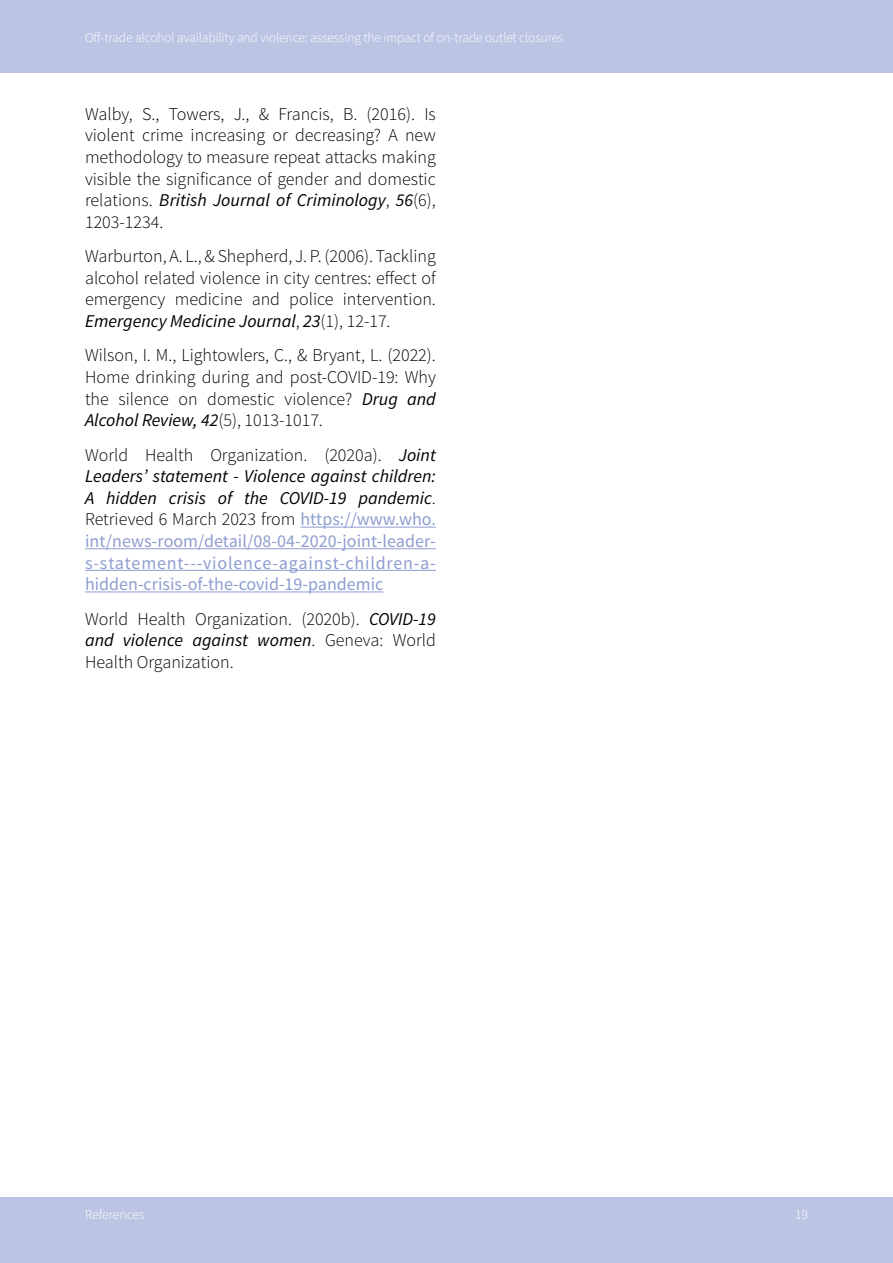
<style>
.page{position:relative;width:893px;height:1263px;background:#fff}
.page>*{position:absolute;margin:0;border:0;box-sizing:border-box;transform-origin:0 0}
.t1{font:300 18px/21.6px "Source Sans Pro";color:#000;text-align:justify}
.t2{font:18px/21.6px "Source Sans Pro";color:#8e9dd0;text-align:justify}
.t3{font:300 13.5px "Source Sans Pro";letter-spacing:-.01em;color:#fff}
.s1{font-weight:400;font-style:italic}
.s2{font-weight:300;color:#000}
.s3{font-style:italic;color:#000}
</style>
<div class="page">
<div style="left:0;top:1197px;width:893px;height:66px;background:#bbc4e3"></div>
<div style="left:0;top:0;width:893px;height:72px;background:#bbc4e3"></div>
<hr style="left:300px;top:527px;width:136px;height:1px;background:#8e9dd0">
<hr style="left:85px;top:548px;width:351px;height:1px;background:#8e9dd0">
<hr style="left:85px;top:570px;width:351px;height:1px;background:#8e9dd0">
<hr style="left:85px;top:591px;width:298px;height:1px;background:#8e9dd0">
<p class="t3" style="left:85px;top:29px;width:480px">Off-trade alcohol availability and violence: assessing the impact of on-trade outlet closures</p>
<p class="t1" style="left:85px;top:103px;width:352px">Walby, S., Towers, J., &amp; Francis, B. (2016). Is violent crime increasing or decreasing? A new methodology to measure repeat attacks making visible the significance of gender and domestic relations. <span class="s1">British Journal of Criminology</span>, <span class="s1">56</span>(6), 1203-1234.</p>
<p class="t1" style="left:85px;top:245px;width:352px">Warburton, A. L., &amp; Shepherd, J. P. (2006). Tackling alcohol related violence in city centres: effect of emergency medicine and police intervention.<br><span class="s1">Emergency Medicine Journal</span>, <span class="s1">23</span>(1), 12-17.</p>
<p class="t1" style="left:85px;top:345px;width:352px">Wilson, I. M., Lightowlers, C., &amp; Bryant, L. (2022).<br>Home drinking during and post-COVID-19: Why the silence on domestic violence? <span class="s1">Drug and Alcohol Review, 42</span>(5), 1013-1017.</p>
<p class="t2" style="left:85px;top:444px;width:352px"><span class="s2">World Health Organization. (2020a).</span> <span class="s3">Joint Leaders’ statement - Violence against children:<br>A hidden crisis of the COVID-19 pandemic</span><span class="s2">.<br>Retrieved 6 March 2023 from</span> https://www.who. int/news-room/detail/08-04-2020-joint-leader&shy;s-statement---violence-against-children-a&shy;hidden-crisis-of-the-covid-19-pandemic</p>
<p class="t1" style="left:85px;top:608px;width:352px">World Health Organization. (2020b). <span class="s1">COVID-19 and violence against women</span>. Geneva: World Health Organization.</p>
<p class="t3" style="left:85px;top:1206px;width:61px">References</p>
<p class="t3" style="left:795px;top:1206px;width:14px">19</p>
</div>
